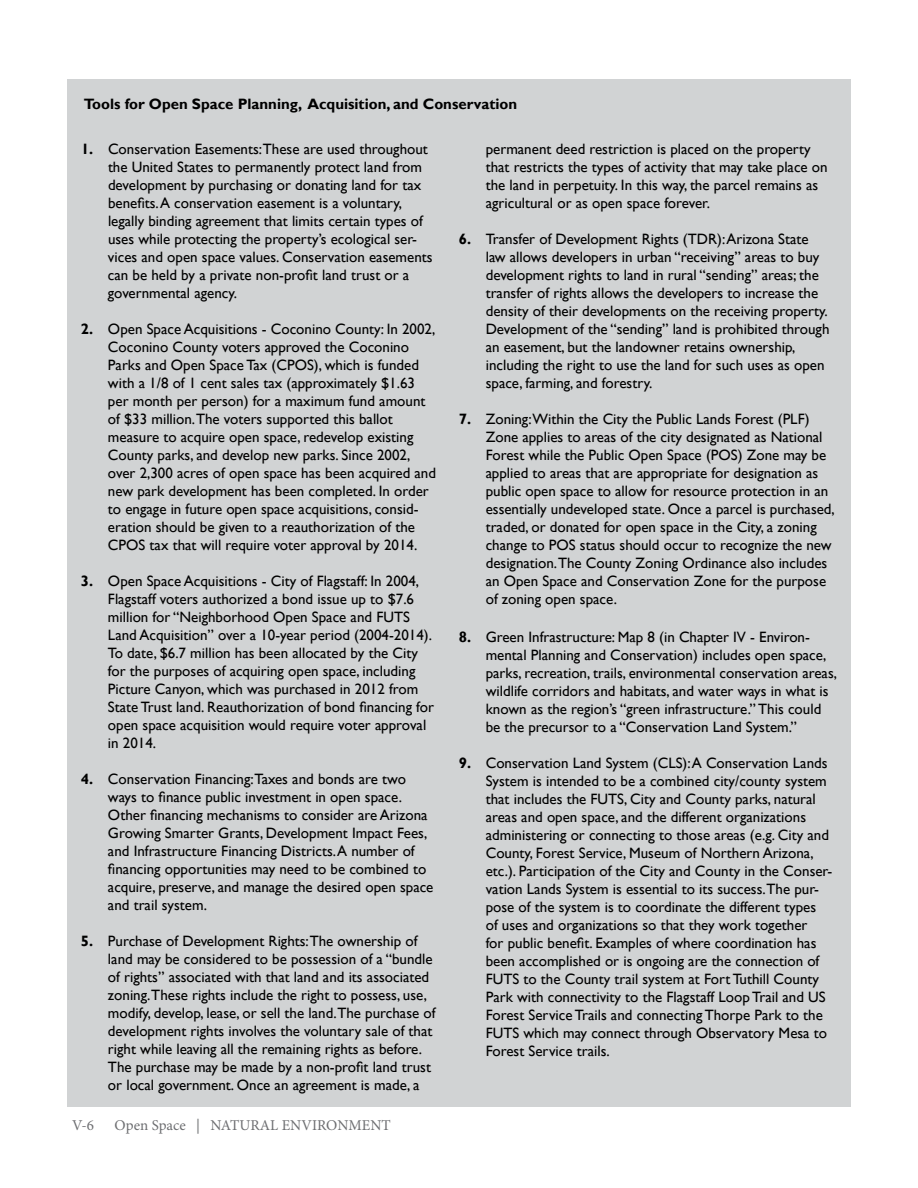
<style>
.page{position:relative;width:918px;height:1188px;background:#fff}
.page>*{position:absolute;margin:0;border:0;box-sizing:border-box;transform-origin:0 0}
.t1{font:15px/18px "Gill Sans";color:#000}
.t2{font:700 15px "Gill Sans";color:#000}
.t3{font:15px "Minion Pro";color:#6d6e71}
.s1{font-weight:700}
</style>
<div class="page">
<div style="left:67px;top:80px;width:783px;height:1027px;background:#d1d3d4"></div>
<p class="t2" style="left:84px;top:95px;width:435px">Tools for Open Space Planning, Acquisition, and Conservation</p>
<p class="t1" style="left:108px;top:140px;width:326px;text-indent:-27px"><span class="s1">1.</span> Conservation Easements:These are used throughout the United States to permanently protect land from development by purchasing or donating land for tax benefits. A conservation easement is a voluntary, legally binding agreement that limits certain types of uses while protecting the property’s ecological ser&shy;vices and open space values. Conservation easements can be held by a private non-profit land trust or a governmental agency.</p>
<p class="t1" style="left:108px;top:320px;width:330px;text-indent:-27px"><span class="s1">2.</span> Open Space Acquisitions - Coconino County: In 2002, Coconino County voters approved the Coconino Parks and Open Space Tax (CPOS), which is funded with a 1/8 of 1 cent sales tax (approximately $1.63 per month per person) for a maximum fund amount of $33 million.The voters supported this ballot measure to acquire open space, redevelop existing County parks, and develop new parks. Since 2002, over 2,300 acres of open space has been acquired and new park development has been completed. In order to engage in future open space acquisitions, consid&shy;eration should be given to a reauthorization of the CPOS tax that will require voter approval by 2014.</p>
<p class="t1" style="left:108px;top:572px;width:328px;text-indent:-27px"><span class="s1">3.</span> Open Space Acquisitions - City of Flagstaff: In 2004, Flagstaff voters authorized a bond issue up to $7.6 million for “Neighborhood Open Space and FUTS Land Acquisition” over a 10-year period (2004-2014).<br>To date, $6.7 million has been allocated by the City for the purposes of acquiring open space, including Picture Canyon, which was purchased in 2012 from State Trust land. Reauthorization of bond financing for open space acquisition would require voter approval in 2014.</p>
<p class="t1" style="left:108px;top:770px;width:327px;text-indent:-27px"><span class="s1">4.</span> Conservation Financing:Taxes and bonds are two ways to finance public investment in open space.<br>Other financing mechanisms to consider are Arizona Growing Smarter Grants, Development Impact Fees, and Infrastructure Financing Districts. A number of financing opportunities may need to be combined to acquire, preserve, and manage the desired open space and trail system.</p>
<p class="t1" style="left:108px;top:932px;width:329px;text-indent:-27px"><span class="s1">5.</span> Purchase of Development Rights:The ownership of land may be considered to be possession of a “bundle of rights” associated with that land and its associated zoning.These rights include the right to possess, use, modify, develop, lease, or sell the land.The purchase of development rights involves the voluntary sale of that right while leaving all the remaining rights as before.<br>The purchase may be made by a non-profit land trust or local government. Once an agreement is made, a</p>
<p class="t3" style="left:72px;top:1115px;width:24px">V-6</p>
<p class="t3" style="left:115px;top:1115px;width:278px">Open Space | NATURAL ENVIRONMENT</p>
<p class="t1" style="left:486px;top:140px;width:344px">permanent deed restriction is placed on the property that restricts the types of activity that may take place on the land in perpetuity. In this way, the parcel remains as agricultural or as open space forever.</p>
<p class="t1" style="left:486px;top:230px;width:345px;text-indent:-27px"><span class="s1">6.</span> Transfer of Development Rights (TDR): Arizona State law allows developers in urban “receiving” areas to buy development rights to land in rural “sending” areas; the transfer of rights allows the developers to increase the density of their developments on the receiving property.<br>Development of the “sending” land is prohibited through an easement, but the landowner retains ownership, including the right to use the land for such uses as open space, farming, and forestry.</p>
<p class="t1" style="left:486px;top:410px;width:351px;text-indent:-27px"><span class="s1">7.</span> Zoning:Within the City the Public Lands Forest (PLF)<br>Zone applies to areas of the city designated as National Forest while the Public Open Space (POS) Zone may be applied to areas that are appropriate for designation as public open space to allow for resource protection in an essentially undeveloped state. Once a parcel is purchased, traded, or donated for open space in the City, a zoning change to POS status should occur to recognize the new designation.The County Zoning Ordinance also includes an Open Space and Conservation Zone for the purpose of zoning open space.</p>
<p class="t1" style="left:486px;top:628px;width:353px;text-indent:-27px"><span class="s1">8.</span> Green Infrastructure: Map 8 (in Chapter IV - Environ&shy;mental Planning and Conservation) includes open space, parks, recreation, trails, environmental conservation areas, wildlife corridors and habitats, and water ways in what is known as the region’s “green infrastructure.” This could be the precursor to a “Conservation Land System.”</p>
<p class="t1" style="left:486px;top:754px;width:348px;text-indent:-27px"><span class="s1">9.</span> Conservation Land System (CLS): A Conservation Lands System is intended to be a combined city/county system that includes the FUTS, City and County parks, natural areas and open space, and the different organizations administering or connecting to those areas (e.g. City and County, Forest Service, Museum of Northern Arizona, etc.). Participation of the City and County in the Conser&shy;vation Lands System is essential to its success.The pur&shy;pose of the system is to coordinate the different types<br>of uses and organizations so that they work together<br>for public benefit. Examples of where coordination has been accomplished or is ongoing are the connection of FUTS to the County trail system at Fort Tuthill County Park with connectivity to the Flagstaff Loop Trail and US Forest Service Trails and connecting Thorpe Park to the FUTS which may connect through Observatory Mesa to Forest Service trails.</p>
</div>
